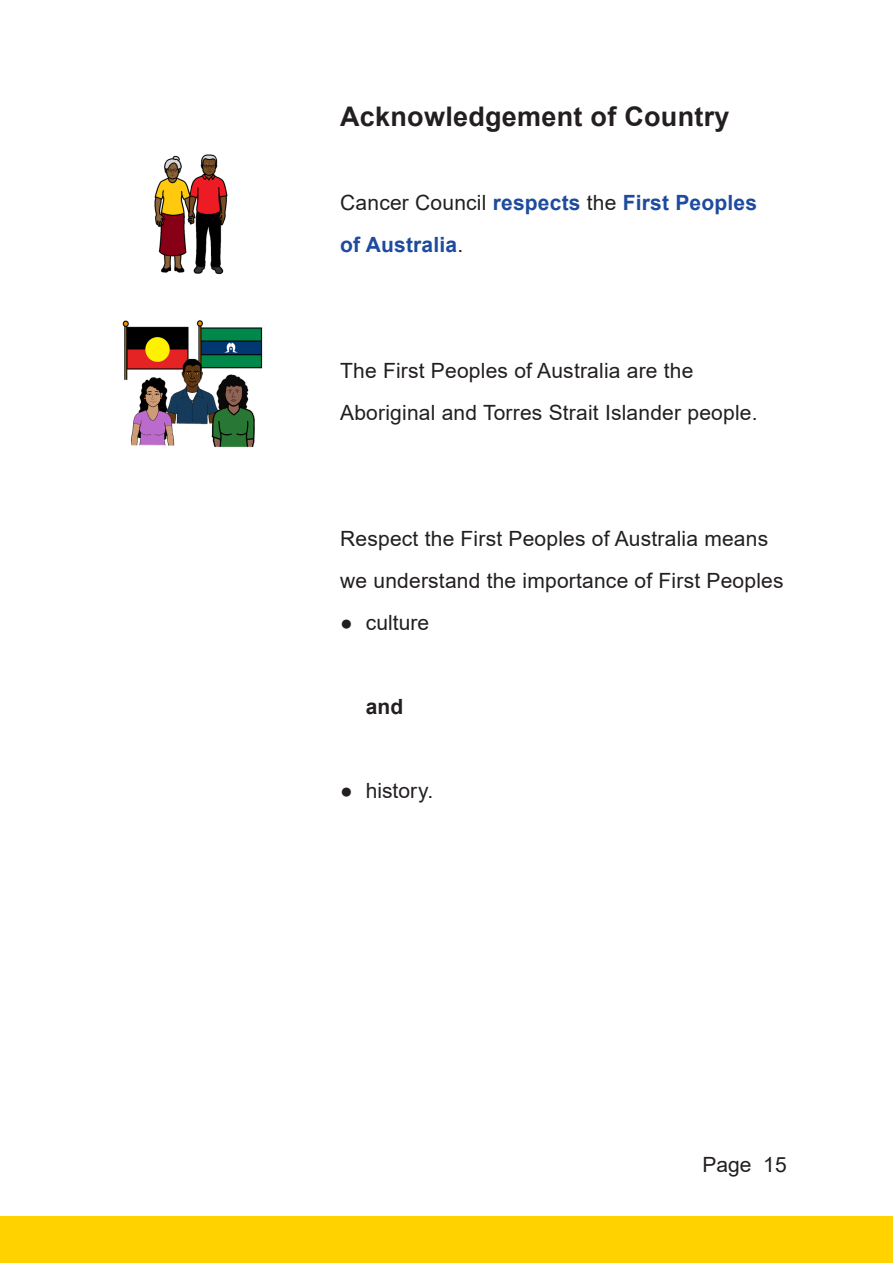
<style>
.page{position:relative;width:893px;height:1263px;background:#fff}
.page>*{position:absolute;margin:0;border:0;box-sizing:border-box;transform-origin:0 0}
.t1{font:700 27px "Arial";letter-spacing:.01em;color:#231f20}
.t2{font:21px/42px "Arial";letter-spacing:.01em;color:#231f20}
.t3{font:700 21px/42px "Arial";letter-spacing:.01em;color:#1e4b9d}
.t4{font:700 21px "Arial";color:#231f20}
.s1{font-weight:400;color:#231f20}
</style>
<div class="page">
<div style="left:0;top:1216px;width:893px;height:47px;background:#ffd200"></div>
<img style="left:154px;top:154px;width:74px;height:121px">
<img style="left:122px;top:320px;width:141px;height:49px">
<img style="left:124px;top:350px;width:137px;height:98px">
<p class="t1" style="left:340px;top:97px;width:391px">Acknowledgement of Country</p>
<p class="t3" style="left:340px;top:182px;width:418px"><span class="s1">Cancer Council</span> respects <span class="s1">the</span> First Peoples of Australia<span class="s1">.</span></p>
<p class="t2" style="left:340px;top:349px;width:419px">The First Peoples of Australia are the<br>Aboriginal and Torres Strait Islander people.</p>
<p class="t2" style="left:340px;top:517px;width:445px">Respect the First Peoples of Australia means we understand the importance of First Peoples</p>
<p class="t2" style="left:340px;top:601px;width:90px">● culture</p>
<p class="t4" style="left:366px;top:692px;width:39px">and</p>
<p class="t2" style="left:340px;top:769px;width:95px">● history.</p>
<p class="t2" style="left:703px;top:1143px;width:86px">Page 15</p>
</div>
